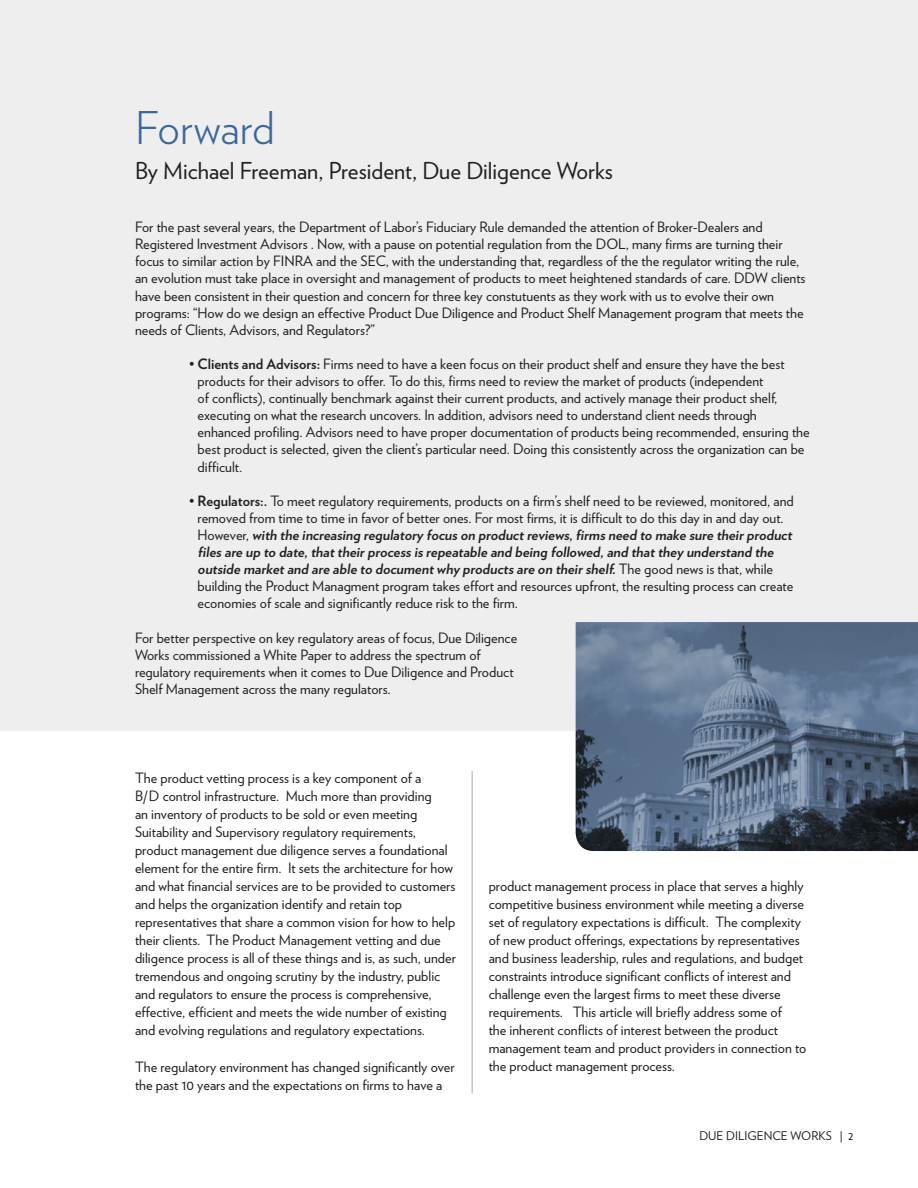
<style>
.page{position:relative;width:918px;height:1188px;background:#fff}
.page>*{position:absolute;margin:0;border:0;box-sizing:border-box;transform-origin:0 0}
.t1{font:300 45px "Verlag";letter-spacing:-.005em;color:#3a689b}
.body{font:23.25px "Verlag";color:#231f20}
.body-2{font:14.25px/18px "Verlag";color:#231f20}
.t2{font:12px "Verlag";color:#231f20}
.s1{font-weight:700}
</style>
<div class="page">
<div style="left:0;top:0;width:918px;height:730px;background:#eeeeef"></div>
<img style="left:576px;top:622px;width:342px;height:229px">
<hr style="left:472px;top:771px;width:1px;height:323px;background:#a8a9ad">
<p class="t1" style="left:135px;top:95px;width:142px">Forward</p>
<p class="body" style="left:135px;top:153px;width:480px">By Michael Freeman, President, Due Diligence Works</p>
<p class="body-2" style="left:135px;top:218px;width:672px;line-height:17.1px">For the past several years, the Department of Labor’s Fiduciary Rule demanded the attention of Broker-Dealers and Registered Investment Advisors . Now, with a pause on potential regulation from the DOL, many firms are turning their focus to similar action by FINRA and the SEC, with the understanding that, regardless of the the regulator writing the rule, an evolution must take place in oversight and management of products to meet heightened standards of care. DDW clients have been consistent in their question and concern for three key constutuents as they work with us to evolve their own programs: “How do we design an effective Product Due Diligence and Product Shelf Management program that meets the needs of Clients, Advisors, and Regulators?”</p>
<p class="body-2" style="left:198px;top:355px;width:614px;line-height:17.1px;text-indent:-9px">• <span class="s1">Clients and Advisors:</span> Firms need to have a keen focus on their product shelf and ensure they have the best products for their advisors to offer. To do this, firms need to review the market of products (independent<br>of conflicts), continually benchmark against their current products, and actively manage their product shelf, executing on what the research uncovers. In addition, advisors need to understand client needs through enhanced profiling. Advisors need to have proper documentation of products being recommended, ensuring the best product is selected, given the client’s particular need. Doing this consistently across the organization can be difficult.</p>
<p class="body-2" style="left:198px;top:491px;width:599px;line-height:17.1px;text-indent:-9px">• <span class="s1">Regulators:.</span> To meet regulatory requirements, products on a firm’s shelf need to be reviewed, monitored, and removed from time to time in favor of better ones. For most firms, it is difficult to do this day in and day out.<br>H o w e v e r, <span class="s1">with the increasing regulatory focus on productreviews,firms need to make sure theirproduct files are up to date,thattheirprocess is repeatable and being followed,and thatthey understand the outside marketand are able to documentwhy products are on theirshelf.</span>T h e g o o d n ews i s t h a t , w h i l e building the Product Managment program takes effort and resources upfront, the resulting process can create economies of scale and significantly reduce risk to the firm.</p>
<p class="body-2" style="left:135px;top:628px;width:384px;line-height:17.1px">For better perspective on key regulatory areas of focus, Due Diligence Works commissioned a White Paper to address the spectrum of regulatory requirements when it comes to Due Diligence and Product Shelf Management across the many regulators.</p>
<p class="body-2" style="left:135px;top:768px;width:322px">The product vetting process is a key component of a<br>B/D control infrastructure. Much more than providing<br>an inventory of products to be sold or even meeting Suitability and Supervisory regulatory requirements, product management due diligence serves a foundational element for the entire firm. It sets the architecture for how and what financial services are to be provided to customers and helps the organization identify and retain top representatives that share a common vision for how to help their clients. The Product Management vetting and due diligence process is all of these things and is, as such, under tremendous and ongoing scrutiny by the industry, public and regulators to ensure the process is comprehensive, effective, efficient and meets the wide number of existing and evolving regulations and regulatory expectations.</p>
<p class="body-2" style="left:135px;top:1057px;width:321px">The regulatory environment has changed significantly over the past 10 years and the expectations on firms to have a</p>
<p class="body-2" style="left:489px;top:876px;width:319px">product management process in place that serves a highly competitive business environment while meeting a diverse set of regulatory expectations is difficult. The complexity of new product offerings, expectations by representatives and business leadership, rules and regulations, and budget constraints introduce significant conflicts of interest and challenge even the largest firms to meet these diverse requirements. This article will briefly address some of<br>the inherent conflicts of interest between the product management team and product providers in connection to the product management process.</p>
<p class="t2" style="left:699px;top:1126px;width:155px">DUE DILIGENCE WORKS | 2</p>
</div>
